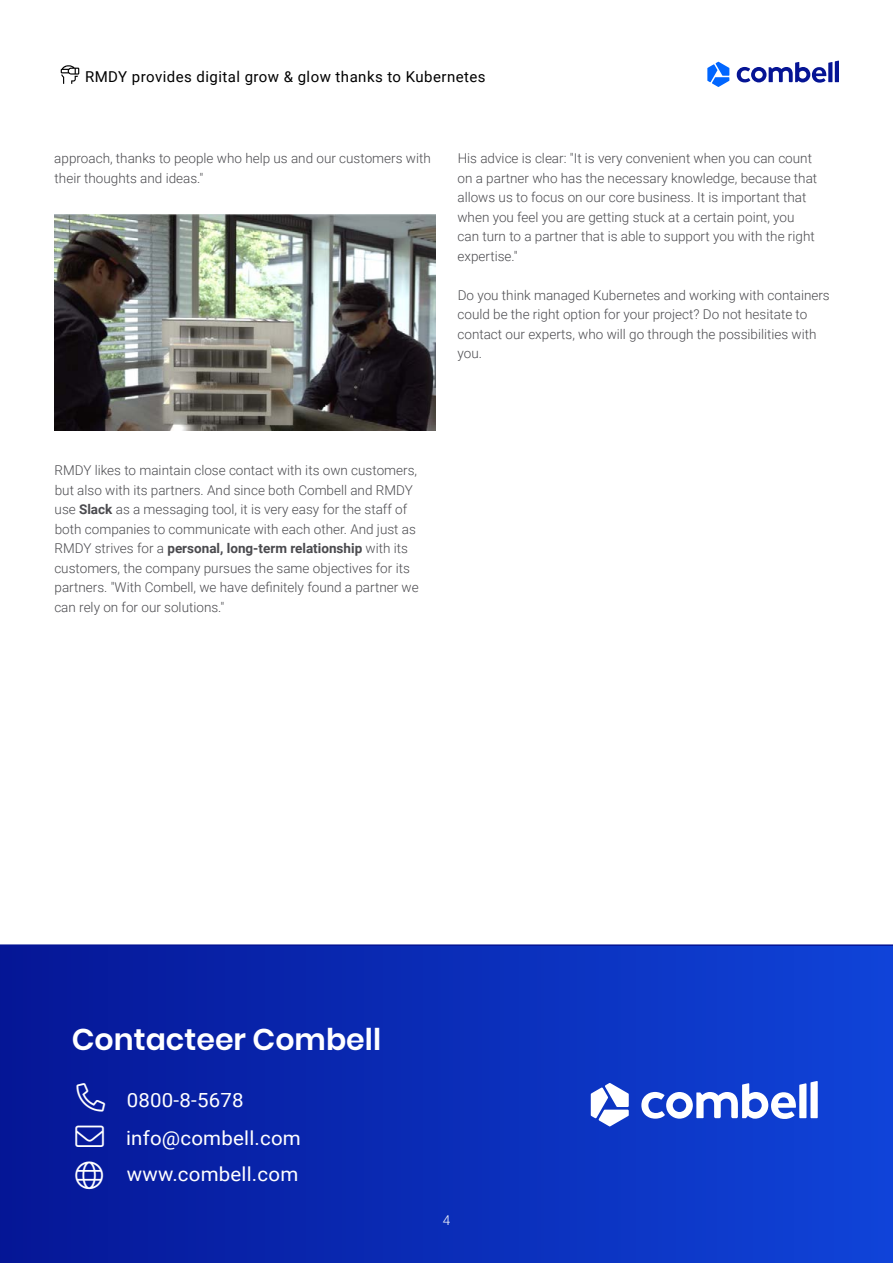
<style>
.page{position:relative;width:893px;height:1263px;background:#fff}
.page>*{position:absolute;margin:0;border:0;box-sizing:border-box;transform-origin:0 0}
.t1{font:600 30px "Poppins";color:#fff}
.t2{font:19.5px "Roboto";letter-spacing:.01em;color:#fff;scale:1.05 1}
.t3{font:15px "Roboto";letter-spacing:.03em;color:#000}
.t4{font:300 13.5px/19.5px "Roboto";color:#4b4b4f}
.t5{font:300 13.5px "Roboto";color:#fff}
.s1{font-weight:700}
</style>
<div class="page">
<svg style="left:0;top:944px;width:893px;height:319px;background:#0a2cb6"></svg>
<svg style="left:737px;top:61px;width:102px;height:22px"></svg>
<svg style="left:707px;top:62px;width:22px;height:25px"></svg>
<svg style="left:61px;top:65px;width:18px;height:19px"></svg>
<svg style="left:641px;top:1081px;width:177px;height:38px"></svg>
<svg style="left:591px;top:1083px;width:38px;height:43px"></svg>
<img style="left:54px;top:215px;width:382px;height:215px">
<svg style="left:76px;top:1126px;width:28px;height:21px"></svg>
<svg style="left:76px;top:1161px;width:27px;height:28px"></svg>
<svg style="left:77px;top:1083px;width:28px;height:29px"></svg>
<p class="t3" style="left:85px;top:66px;width:402px">RMDY provides digital grow &amp; glow thanks to Kubernetes</p>
<p class="t4" style="left:54px;top:148px;width:378px">approach, thanks to people who help us and our customers with their thoughts and ideas."</p>
<p class="t4" style="left:457px;top:148px;width:361px">His advice is clear: "It is very convenient when you can count on a partner who has the necessary knowledge, because that allows us to focus on our core business. It is important that when you feel you are getting stuck at a certain point, you can turn to a partner that is able to support you with the right expertise."</p>
<p class="t4" style="left:457px;top:285px;width:374px">Do you think managed Kubernetes and working with containers could be the right option for your project? Do not hesitate to contact our experts, who will go through the possibilities with you.</p>
<p class="t4" style="left:54px;top:460px;width:366px">RMDY likes to maintain close contact with its own customers, but also with its partners. And since both Combell and RMDY use <span class="s1">Slack</span> as a messaging tool, it is very easy for the staff of both companies to communicate with each other. And just as RMDY strives for a <span class="s1">personal, long-term relationship</span> with its customers, the company pursues the same objectives for its partners. "With Combell, we have definitely found a partner we can rely on for our solutions."</p>
<h1 class="t1" style="left:72px;top:1022px;width:311px">Contacteer Combell</h1>
<h2 class="t2" style="left:127px;top:1086px;width:113px">0800-8-5678</h2>
<h2 class="t2" style="left:76px;top:1124px;width:216px">■❖●□ info@combell.com</h2>
<h2 class="t2" style="left:76px;top:1160px;width:214px">●□ www.combell.com</h2>
<p class="t5" style="left:443px;top:1210px;width:9px">4</p>
</div>
